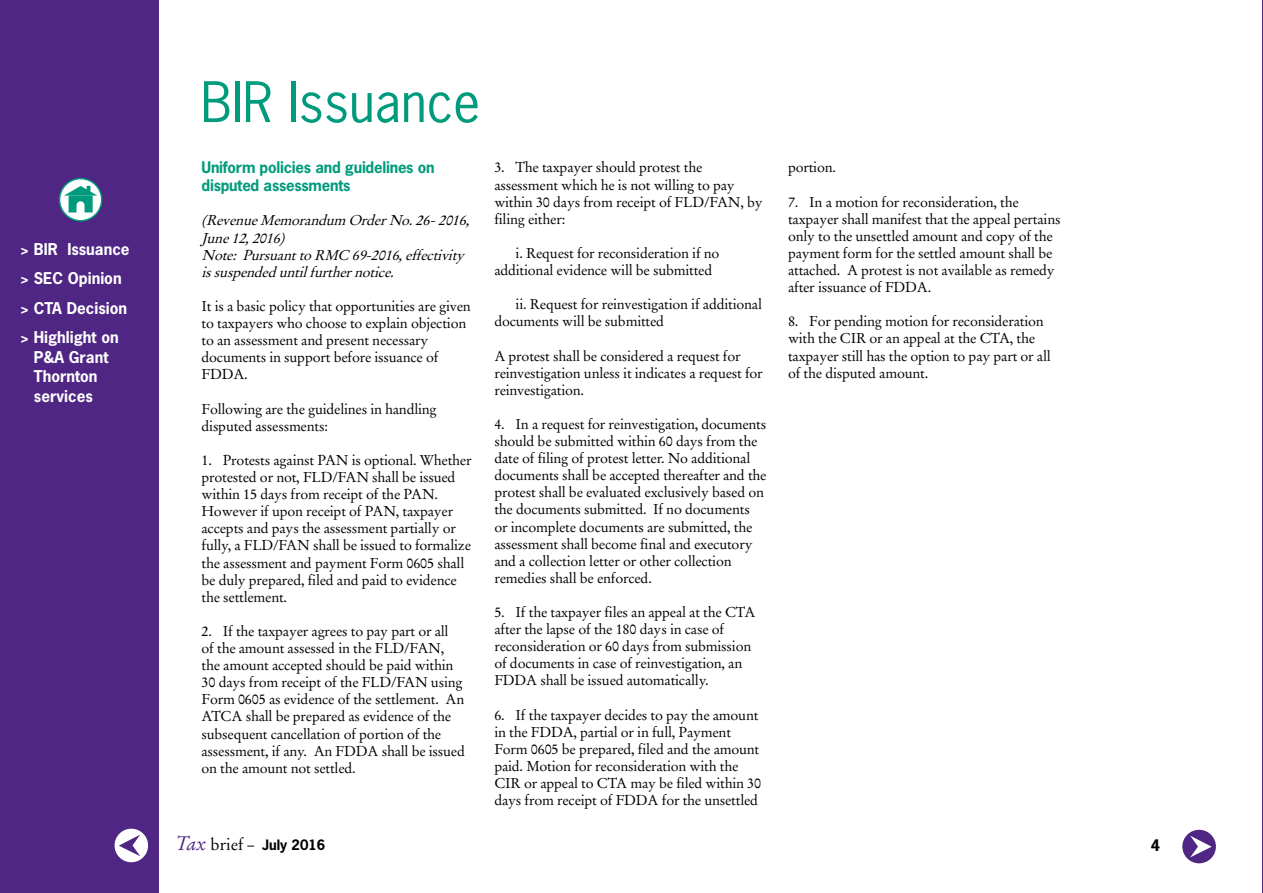
<style>
.page{position:relative;width:1263px;height:893px;background:#fff}
.page>*{position:absolute;margin:0;border:0;box-sizing:border-box;transform-origin:0 0}
.t1{font:52.5px "News Gothic Std";color:#009b7c}
.t2{font:700 15.3px/29.1px "News Gothic Std";color:#fff}
.t3{font:700 15px/18px "News Gothic";letter-spacing:-.015em;color:#009b7c}
.t4{font:700 15px "News Gothic Std";color:#000}
.t5{font:14.25px/17.1px "Stempel Garamond LT Std";letter-spacing:-.015em;color:#000}
.t6{font:italic 14.25px/17.1px "Stempel Garamond LT Std";color:#000}
.t7{font:700 13.5px "News Gothic Std";color:#000}
.s1{font-family:"Stempel Garamond LT Std";font-weight:400;font-style:italic;font-size:19.5px;color:#4f2683}
.s2{font-family:"Stempel Garamond LT Std";font-weight:400;font-size:16.5px}
.s3{font-weight:400}
</style>
<div class="page">
<div style="left:0;top:0;width:158px;height:893px;background:#4f2683"></div>
<hr style="left:1261px;top:0;width:2px;height:893px;background:#4f2683">
<svg style="left:60px;top:179px;width:42px;height:42px"></svg>
<div style="left:59px;top:178px;width:43px;height:43px;border:2px solid #009b7c;border-radius:50%"></div>
<div style="left:115px;top:829px;width:33px;height:33px;background:#fff;border-radius:50%"></div>
<svg style="left:119px;top:835px;width:21px;height:21px"></svg>
<div style="left:1182px;top:830px;width:34px;height:33px;background:#4f2683;border-radius:50%"></div>
<svg style="left:1190px;top:836px;width:22px;height:21px"></svg>
<svg style="left:64px;top:186px;width:33px;height:26px"></svg>
<p class="t2" style="left:20px;top:235px;width:111px">&gt; BIR Issuance &gt; SEC Opinion &gt; CTA Decision &gt; Highlight on</p>
<p class="t2" style="left:34px;top:346px;width:76px;line-height:20px">P&amp;A Grant<br>Thornton services</p>
<h1 class="t1" style="left:201px;top:69px;width:281px">BIR Issuance</h1>
<p class="t3" style="left:202px;top:158px;width:235px">Uniform policies and guidelines on disputed assessments</p>
<p class="t6" style="left:202px;top:212px;width:274px">(RevenueMemorandum OrderNo.26-2016, June12,2016)<br>Note: PursuanttoRMC 69-2016,effectivity issusp endeduntilfurthernotice.</p>
<p class="t5" style="left:202px;top:298px;width:271px">It is a basic policy that opportunities are given to taxpayers who choose to explain objection to an assessment and present necessary documents in support before issuance of FDDA.</p>
<p class="t5" style="left:202px;top:400px;width:237px">Following are the guidelines in handling disputed assessments:</p>
<p class="t5" style="left:202px;top:451px;width:272px">1. Protests against PAN is optional. Whether protested or not, FLD/FAN shall be issued within 15 days from receipt of the PAN.<br>However if upon receipt of PAN, taxpayer accepts and pays the assessment partially or fully, a FLD/FAN shall be issued to formalize the assessment and payment Form 0605 shall be duly prepared, filed and paid to evidence the settlement.</p>
<p class="t5" style="left:202px;top:622px;width:265px">2. If the taxpayer agrees to pay part or all<br>of the amount assessed in the FLD/FAN, the amount accepted should be paid within 30 days from receipt of the FLD/FAN using Form 0605 as evidence of the settlement. An ATCA shall be prepared as evidence of the subsequent cancellation of portion of the assessment, if any. An FDDA shall be issued on the amount not settled.</p>
<p class="t5" style="left:494px;top:159px;width:270px">3. The taxpayer should protest the assessment which he is not willing to pay within 30 days from receipt of FLD/FAN, by filing either:</p>
<p class="t5" style="left:494px;top:245px;width:227px;text-indent:21px">i. Request for reconsideration if no additional evidence will be submitted</p>
<p class="t5" style="left:494px;top:296px;width:269px;text-indent:21px">ii. Request for reinvestigation if additional documents will be submitted</p>
<p class="t5" style="left:494px;top:347px;width:270px">A protest shall be considered a request for reinvestigation unless it indicates a request for reinvestigation.</p>
<p class="t5" style="left:494px;top:416px;width:274px">4. In a request for reinvestigation, documents should be submitted within 60 days from the date of filing of protest letter. No additional documents shall be accepted thereafter and the protest shall be evaluated exclusively based on the documents submitted. If no documents or incomplete documents are submitted, the assessment shall become final and executory and a collection letter or other collection remedies shall be enforced.</p>
<p class="t5" style="left:494px;top:604px;width:263px">5. If the taxpayer files an appeal at the CTA after the lapse of the 180 days in case of reconsideration or 60 days from submission of documents in case of reinvestigation, an FDDA shall be issued automatically.</p>
<p class="t5" style="left:494px;top:706px;width:268px">6. If the taxpayer decides to pay the amount in the FDDA, partial or in full, Payment Form 0605 be prepared, filed and the amount paid. Motion for reconsideration with the CIR or appeal to CTA may be filed within 30 days from receipt of FDDA for the unsettled</p>
<p class="t5" style="left:788px;top:159px;width:50px">portion.</p>
<p class="t5" style="left:788px;top:193px;width:274px">7. In a motion for reconsideration, the taxpayer shall manifest that the appeal pertains only to the unsettled amount and copy of the payment form for the settled amount shall be attached. A protest is not available as remedy after issuance of FDDA.</p>
<p class="t5" style="left:788px;top:313px;width:264px">8. For pending motion for reconsideration with the CIR or an appeal at the CTA, the taxpayer still has the option to pay part or all of the disputed amount.</p>
<p class="t7" style="left:176px;top:836px;width:151px"><span class="s1">Tax</span> <span class="s2">brief</span> <span class="s3">–</span> July 2016</p>
<p class="t4" style="left:1151px;top:835px;width:11px">4</p>
</div>
